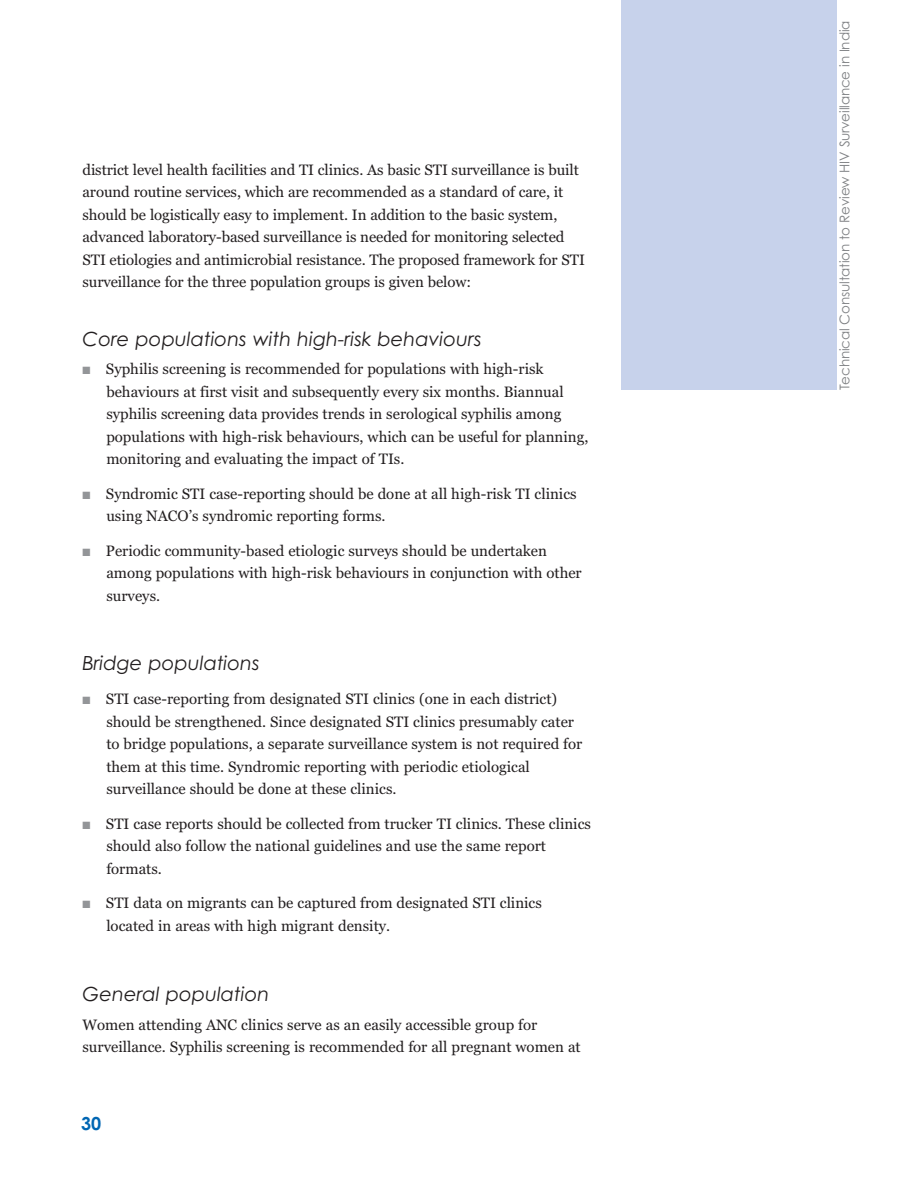
<style>
.page{position:relative;width:918px;height:1188px;background:#fff}
.page>*{position:absolute;margin:0;border:0;box-sizing:border-box;transform-origin:0 0}
.t1{font:italic 19.5px "Century Gothic";color:#231f20}
.t2{font:700 18px "Century Gothic";color:#0066b3}
.t3{font:15px/22.5px "Georgia";color:#231f20}
.t4{font:13.5px "Century Gothic";letter-spacing:-.01em;color:#808285}
.s1{color:#939598}
</style>
<div class="page">
<div style="left:621px;top:0;width:216px;height:389px;background:#c7d2eb"></div>
<p class="t3" style="left:82px;top:160px;width:504px">district level health facilities and TI clinics. As basic STI surveillance is built around routine services, which are recommended as a standard of care, it should be logistically easy to implement. In addition to the basic system, advanced laboratory-based surveillance is needed for monitoring selected STI etiologies and antimicrobial resistance. The proposed framework for STI surveillance for the three population groups is given below:</p>
<h1 class="t1" style="left:82px;top:331px;width:401px">Core populations with high-risk behaviours</h1>
<p class="t3" style="left:106px;top:359px;width:484px;text-indent:-24px"><span class="s1">■</span> Syphilis screening is recommended for populations with high-risk behaviours at first visit and subsequently every six months. Biannual syphilis screening data provides trends in serological syphilis among populations with high-risk behaviours, which can be useful for planning, monitoring and evaluating the impact of TIs.</p>
<p class="t3" style="left:106px;top:484px;width:472px;text-indent:-24px"><span class="s1">■</span> Syndromic STI case-reporting should be done at all high-risk TI clinics using NACO’s syndromic reporting forms.</p>
<p class="t3" style="left:106px;top:541px;width:477px;text-indent:-24px"><span class="s1">■</span> Periodic community-based etiologic surveys should be undertaken among populations with high-risk behaviours in conjunction with other surveys.</p>
<h1 class="t1" style="left:82px;top:655px;width:179px">Bridge populations</h1>
<p class="t3" style="left:106px;top:689px;width:478px;text-indent:-24px"><span class="s1">■</span> STI case-reporting from designated STI clinics (one in each district) should be strengthened. Since designated STI clinics presumably cater to bridge populations, a separate surveillance system is not required for them at this time. Syndromic reporting with periodic etiological surveillance should be done at these clinics.</p>
<p class="t3" style="left:106px;top:814px;width:486px;text-indent:-24px"><span class="s1">■</span> STI case reports should be collected from trucker TI clinics. These clinics should also follow the national guidelines and use the same report formats.</p>
<p class="t3" style="left:106px;top:893px;width:437px;text-indent:-24px"><span class="s1">■</span> STI data on migrants can be captured from designated STI clinics located in areas with high migrant density.</p>
<h1 class="t1" style="left:82px;top:987px;width:188px">General population</h1>
<p class="t3" style="left:82px;top:1015px;width:500px">Women attending ANC clinics serve as an easily accessible group for surveillance. Syphilis screening is recommended for all pregnant women at</p>
<p class="t2" style="left:81px;top:1117px;width:22px">30</p>
<p class="t4" style="left:840px;top:390px;width:371px;rotate:-90deg">Technical Consultation to Review HIV Surveillance in India</p>
</div>
